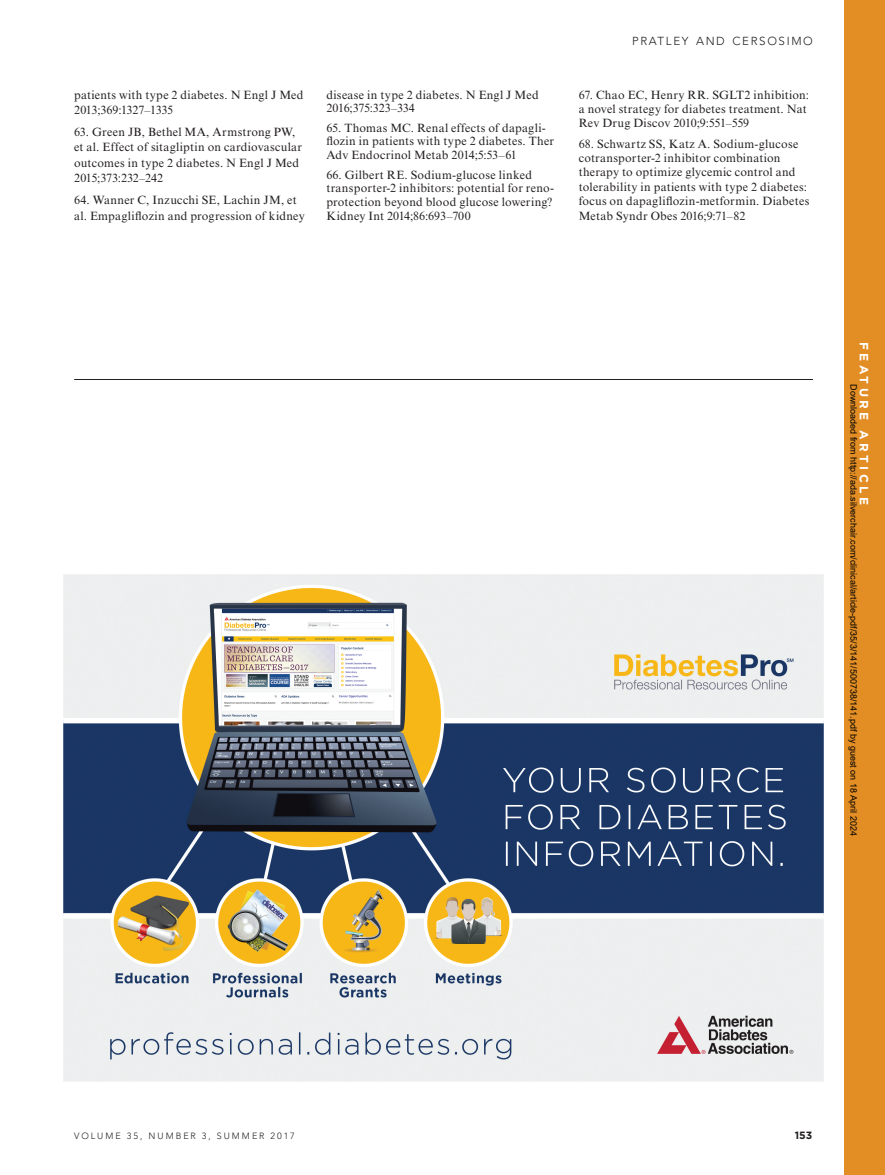
<style>
.page{position:relative;width:885px;height:1175px;background:#fff}
.page>*{position:absolute;margin:0;border:0;box-sizing:border-box;transform-origin:0 0}
.t1{font:12px/14.4px "Times New Roman MT Std";letter-spacing:.02em;color:#231f20}
.t2{font:700 12px "Gotham";letter-spacing:.28em;color:#fff}
.t3{font:300 11.55px "Avenir LT Std";letter-spacing:.145em;color:#231f20}
.t4{font:700 10.5px "Gotham";color:#231f20}
.t5{font:9px "Arial";color:#000}
.t6{font:300 9px "Avenir LT Std";letter-spacing:.22em;color:#231f20}
</style>
<div class="page">
<div style="left:844px;top:0;width:40px;height:1174px;background:#e28e25"></div>
<img style="left:63px;top:574px;width:761px;height:508px">
<hr style="left:74px;top:379px;width:738px;height:1px;background:#231f20">
<p class="t1" style="left:74px;top:87px;width:231px;line-height:15.6px">patients with type 2 diabetes. N Engl J Med<br>2013;369:1327–1335</p>
<p class="t1" style="left:74px;top:124px;width:229px;line-height:15.6px">63. Green JB, Bethel MA, Armstrong PW, et al. Effect of sitagliptin on cardiovascular outcomes in type 2 diabetes. N Engl J Med 2015;373:232–242</p>
<p class="t1" style="left:74px;top:192px;width:232px;line-height:15.6px">64. Wanner C, Inzucchi SE, Lachin JM, et al. Empagliflozin and progression of kidney</p>
<p class="t1" style="left:326px;top:88px;width:214px;line-height:13.6px">disease in type 2 diabetes. N Engl J Med<br>2016;375:323–334</p>
<p class="t1" style="left:326px;top:121px;width:229px;line-height:13.6px">65. Thomas MC. Renal effects of dapagli&shy;flozin in patients with type 2 diabetes. Ther<br>Adv Endocrinol Metab 2014;5:53–61</p>
<p class="t1" style="left:326px;top:168px;width:229px;line-height:13.6px">66. Gilbert RE. Sodium-glucose linked transporter-2 inhibitors: potential for reno&shy;protection beyond blood glucose lowering?<br>Kidney Int 2014;86:693–700</p>
<p class="t3" style="left:631px;top:35px;width:182px">PRATLEY AND CERSOSIMO</p>
<p class="t1" style="left:578px;top:87px;width:232px">67. Chao EC, Henry RR. SGLT2 inhibition: a novel strategy for diabetes treatment. Nat<br>Rev Drug Discov 2010;9:551–559</p>
<p class="t1" style="left:578px;top:136px;width:232px">68. Schwartz SS, Katz A. Sodium-glucose cotransporter-2 inhibitor combination therapy to optimize glycemic control and tolerability in patients with type 2 diabetes: focus on dapagliflozin-metformin. Diabetes Metab Syndr Obes 2016;9:71–82</p>
<p class="t2" style="left:871px;top:342px;width:164px;rotate:90deg">FEATURE ARTICLE</p>
<p class="t5" style="left:856px;top:384px;width:453px;rotate:90deg">Downloaded from http://ada.silverchair.com/clinical/article-pdf/35/3/141/500738/141.pdf by guest on 18 April 2024</p>
<p class="t6" style="left:74px;top:1130px;width:222px">VOLUME 35, NUMBER 3, SUMMER 2017</p>
<p class="t4" style="left:794px;top:1128px;width:19px">153</p>
</div>
